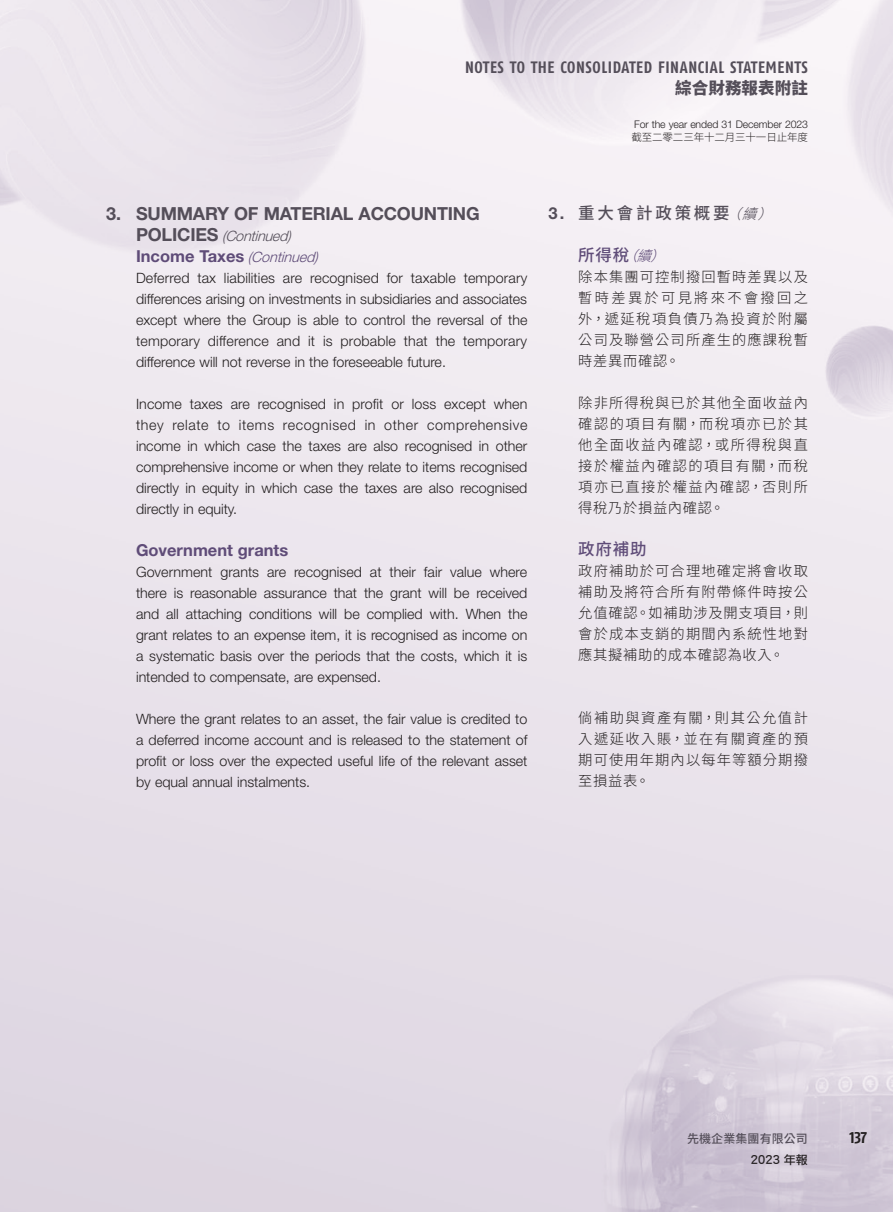
<style>
.page{position:relative;width:893px;height:1212px;background:#fff}
.page>*{position:absolute;margin:0;border:0;box-sizing:border-box;transform-origin:0 0}
.Heading_1{font:700 18px "Helvetica Neue LT Std";letter-spacing:-.01em;color:#544e59}
.t1{font:700 16.5px "Fago Co Lf";letter-spacing:.04em;color:#544e59}
.Heading_2{font:700 16.5px "Helvetica Neue LT Std";color:#5f4c78}
.C_Heading_1{font:500 16.5px "Source Han Sans TC";letter-spacing:.17em;color:#544e59}
.C_Heading_2{font:500 16.5px "Source Han Sans TC";letter-spacing:.05em;color:#5f4c78}
.t2{font:800 16.5px "Source Han Sans TC";letter-spacing:.005em;color:#544e59}
.t3{font:700 16.5px "Fago Co Lf";color:#231f20}
.Body_Text{font:300 14.25px/21px "Helvetica Neue LT Std";color:#231f20;text-align:justify}
.C_Body_Text{font:300 14.25px/21px "Source Han Sans TC";letter-spacing:.08em;color:#231f20;text-align:justify}
.Heading_1-2{font:italic 300 14.25px "Helvetica Neue LT Std";color:#544e59}
.t4{font:500 12px "Source Han Sans TC";letter-spacing:.01em;color:#544e59}
.t5{font:12px "Li Hei Pro";letter-spacing:-.035em;color:#231f20}
.t6{font:300 10.5px "Helvetica Neue LT Std";letter-spacing:-.01em;color:#231f20}
.t7{font:300 10.5px "Source Han Sans TC";letter-spacing:-.01em;color:#231f20}
.s1{font-weight:700;font-style:normal;font-size:18px}
.s2{font-weight:300;font-style:italic;font-size:14.25px}
.s3{font-family:"Helvetica Neue LT Std";font-weight:700}
</style>
<div class="page">
<p class="t1" style="left:465px;top:58px;width:344px">NOTES TO THE CONSOLIDATED FINANCIAL STATEMENTS</p>
<p class="t2" style="left:675px;top:79px;width:134px">綜合財務報表附註</p>
<p class="t6" style="left:634px;top:118px;width:175px">For the year ended 31 December 2023</p>
<p class="t7" style="left:631px;top:132px;width:178px">截至二零二三年十二月三十一日止年度</p>
<p class="Heading_1" style="left:106px;top:202px;width:375px">3. SUMMARY OF MATERIAL ACCOUNTING</p>
<p class="Heading_1-2" style="left:136px;top:227px;width:157px"><span class="s1">P O L I C I E S</span> (Continued)</p>
<p class="Heading_2" style="left:136px;top:246px;width:184px">I n c o m e Ta x e s <span class="s2">(Continued)</span></p>
<p class="Body_Text" style="left:136px;top:267px;width:393px">Deferred tax liabilities are recognised for taxable temporary differences arising on investments in subsidiaries and associates except where the Group is able to control the reversal of the temporary difference and it is probable that the temporary difference will not reverse in the foreseeable future.</p>
<p class="Body_Text" style="left:136px;top:393px;width:393px">Income taxes are recognised in profit or loss except when they relate to items recognised in other comprehensive income in which case the taxes are also recognised in other comprehensive income or when they relate to items recognised directly in equity in which case the taxes are also recognised directly in equity.</p>
<p class="Heading_2" style="left:136px;top:540px;width:154px">Government grants</p>
<p class="Body_Text" style="left:136px;top:561px;width:393px">Government grants are recognised at their fair value where there is reasonable assurance that the grant will be received and all attaching conditions will be complied with. When the grant relates to an expense item, it is recognised as income on a systematic basis over the periods that the costs, which it is intended to compensate, are expensed.</p>
<p class="Body_Text" style="left:136px;top:708px;width:393px">Where the grant relates to an asset, the fair value is credited to a deferred income account and is released to the statement of profit or loss over the expected useful life of the relevant asset by equal annual instalments.</p>
<p class="C_Heading_1" style="left:549px;top:203px;width:236px"><span class="s3">3.</span> 重大會計政策概要<span class="s2">（續）</span></p>
<p class="C_Heading_2" style="left:578px;top:245px;width:99px">所得稅<span class="s2">（續）</span></p>
<p class="C_Body_Text" style="left:578px;top:266px;width:231px">除本集團可控制撥回暫時差異以及暫時差異於可見將來不會撥回之外，遞延稅項負債乃為投資於附屬公司及聯營公司所產生的應課稅暫時差異而確認。</p>
<p class="C_Body_Text" style="left:578px;top:392px;width:231px">除非所得稅與已於其他全面收益內確認的項目有關，而稅項亦已於其他全面收益內確認，或所得稅與直接於權益內確認的項目有關，而稅項亦已直接於權益內確認，否則所得稅乃於損益內確認。</p>
<p class="C_Heading_2" style="left:578px;top:539px;width:70px">政府補助</p>
<p class="C_Body_Text" style="left:578px;top:560px;width:231px">政府補助於可合理地確定將會收取補助及將符合所有附帶條件時按公允值確認。如補助涉及開支項目，則會於成本支銷的期間內系統性地對應其擬補助的成本確認為收入。</p>
<p class="C_Body_Text" style="left:578px;top:707px;width:231px">倘補助與資產有關，則其公允值計入遞延收入賬，並在有關資產的預期可使用年期內以每年等額分期撥至損益表。</p>
<p class="t4" style="left:687px;top:1132px;width:122px">先機企業集團有限公司</p>
<p class="t3" style="left:849px;top:1127px;width:19px">137</p>
<p class="t5" style="left:750px;top:1154px;width:59px">2023 年報</p>
</div>
